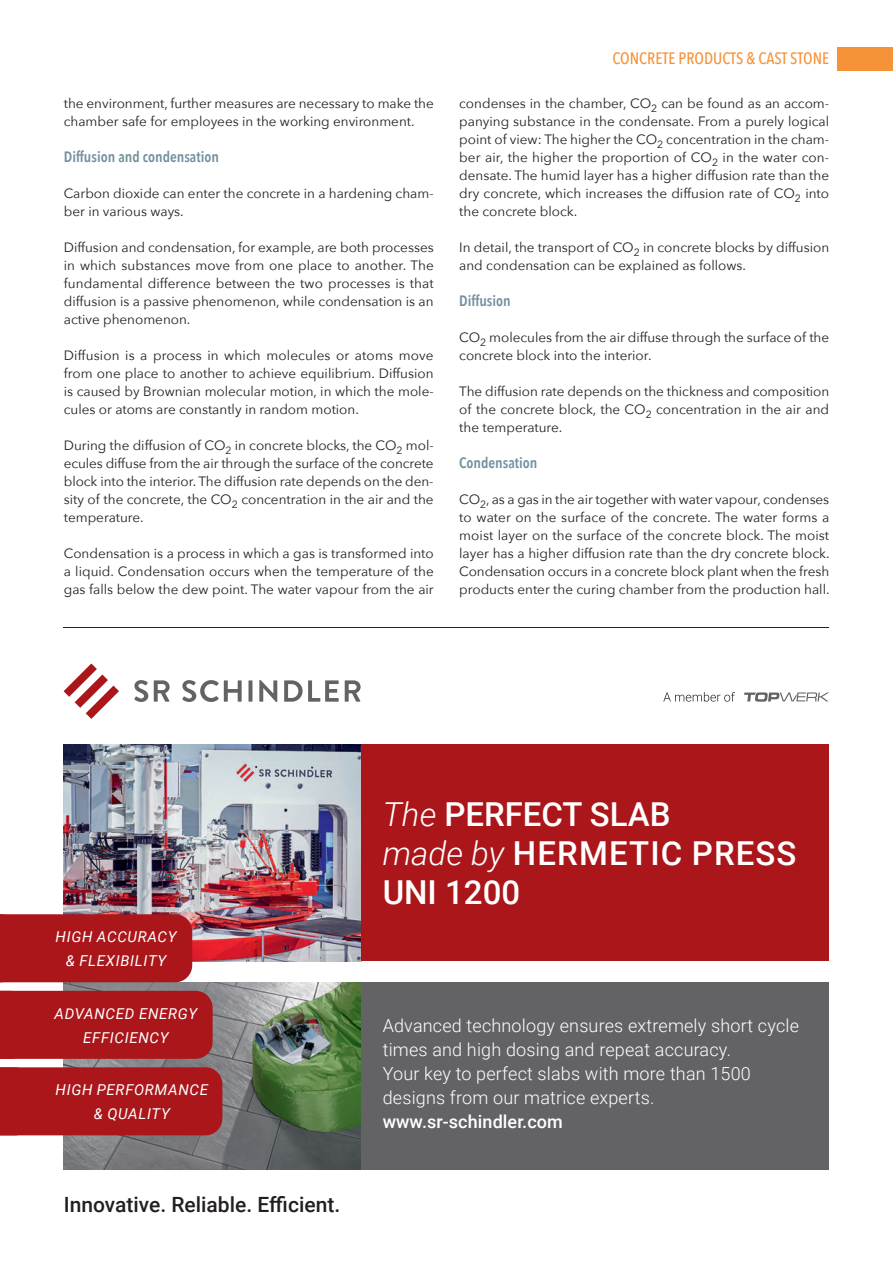
<style>
.page{position:relative;width:893px;height:1263px;background:#fff}
.page>*{position:absolute;margin:0;border:0;box-sizing:border-box;transform-origin:0 0}
.t1{font:500 33px/39px "Roboto";color:#fff}
.t2{font:500 21px "Roboto";color:#231f20}
.t3{font:300 18px/24px "Roboto";letter-spacing:.01em;color:#fff}
.t4{font:500 18px "Roboto";letter-spacing:.005em;color:#fff}
.t5{font:500 16.5px "Avenir Next Condensed";color:#f69238}
.t6{font:italic 15px/24px "Roboto";letter-spacing:.045em;color:#fff;text-align:center}
.t7{font:600 15px "Avenir Next Condensed";color:#73909f}
.t8{font:13.5px/18px "Avenir Next";color:#231f20;text-align:justify}
.s1{font-weight:300;font-style:italic}
</style>
<div class="page">
<div style="left:838px;top:47px;width:55px;height:23px;background:#f69238"></div>
<hr style="left:64px;top:627px;width:765px;height:1px;background:#231f20">
<svg style="left:663px;top:692px;width:72px;height:10px"></svg>
<svg style="left:744px;top:692px;width:85px;height:10px"></svg>
<img style="left:64px;top:744px;width:297px;height:217px">
<div style="left:356px;top:982px;width:473px;height:187px;background:#636366"></div>
<svg style="left:64px;top:664px;width:55px;height:55px"></svg>
<svg style="left:134px;top:680px;width:14px;height:22px"></svg>
<svg style="left:154px;top:680px;width:16px;height:22px"></svg>
<svg style="left:182px;top:680px;width:60px;height:22px"></svg>
<hr style="left:249px;top:680px;width:3px;height:22px;background:#636366">
<svg style="left:259px;top:680px;width:18px;height:22px"></svg>
<svg style="left:284px;top:680px;width:55px;height:22px"></svg>
<svg style="left:345px;top:680px;width:16px;height:22px"></svg>
<div style="left:361px;top:744px;width:468px;height:217px;background:#ab161a"></div>
<img style="left:64px;top:982px;width:297px;height:187px">
<div style="left:0;top:914px;width:192px;height:68px;background:#ab161a"></div>
<div style="left:0;top:991px;width:213px;height:68px;background:#ab161a"></div>
<div style="left:0;top:1067px;width:222px;height:68px;background:#ab161a"></div>
<p class="t8" style="left:64px;top:94px;width:372px">the environment, further measures are necessary to make the chamber safe for employees in the working environment.</p>
<p class="t7" style="left:64px;top:144px;width:157px">Diffusion and condensation</p>
<p class="t8" style="left:64px;top:184px;width:371px">Carbon dioxide can enter the concrete in a hardening cham&shy;ber in various ways.</p>
<p class="t8" style="left:64px;top:238px;width:371px">Diffusion and condensation, for example, are both processes in which substances move from one place to another. The fundamental difference between the two processes is that diffusion is a passive phenomenon, while condensation is an active phenomenon.</p>
<p class="t8" style="left:64px;top:346px;width:371px">Diffusion is a process in which molecules or atoms move from one place to another to achieve equilibrium. Diffusion is caused by Brownian molecular motion, in which the mole&shy;cules or atoms are constantly in random motion.</p>
<p class="t8" style="left:64px;top:436px;width:371px">During the diffusion of CO<sub>2</sub> in concrete blocks, the CO<sub>2</sub> mol&shy;ecules diffuse from the air through the surface of the concrete block into the interior. The diffusion rate depends on the den&shy;sity of the concrete, the CO<sub>2</sub> concentration in the air and the temperature.</p>
<p class="t8" style="left:64px;top:544px;width:372px">Condensation is a process in which a gas is transformed into a liquid. Condensation occurs when the temperature of the gas falls below the dew point. The water vapour from the air</p>
<p class="t5" style="left:612px;top:49px;width:218px">CONCRETE PRODUCTS &amp; CAST STONE</p>
<p class="t8" style="left:459px;top:94px;width:371px">condenses in the chamber, CO<sub>2</sub> can be found as an accom&shy;panying substance in the condensate. From a purely logical point of view: The higher the CO<sub>2</sub> concentration in the cham&shy;ber air, the higher the proportion of CO<sub>2</sub> in the water con&shy;densate. The humid layer has a higher diffusion rate than the dry concrete, which increases the diffusion rate of CO<sub>2</sub> into the concrete block.</p>
<p class="t8" style="left:459px;top:238px;width:371px">In detail, the transport of CO<sub>2</sub> in concrete blocks by diffusion and condensation can be explained as follows.</p>
<p class="t7" style="left:459px;top:288px;width:53px">Diffusion</p>
<p class="t8" style="left:459px;top:328px;width:371px">CO<sub>2</sub> molecules from the air diffuse through the surface of the concrete block into the interior.</p>
<p class="t8" style="left:459px;top:382px;width:372px">The diffusion rate depends on the thickness and composition of the concrete block, the CO<sub>2</sub> concentration in the air and the temperature.</p>
<p class="t7" style="left:459px;top:450px;width:80px">Condensation</p>
<p class="t8" style="left:459px;top:490px;width:372px">CO<sub>2</sub>, as a gas in the air together with water vapour, condenses to water on the surface of the concrete. The water forms a moist layer on the surface of the concrete block. The moist layer has a higher diffusion rate than the dry concrete block.<br>Condensation occurs in a concrete block plant when the fresh products enter the curing chamber from the production hall.</p>
<p class="t6" style="left:56px;top:924px;width:123px">HIGH ACCURACY &amp; FLEXIBILITY</p>
<p class="t6" style="left:54px;top:1001px;width:144px">ADVANCED ENERGY<br>EFFICIENCY</p>
<p class="t6" style="left:56px;top:1077px;width:154px">HIGH PERFORMANCE &amp; QUALITY</p>
<h2 class="t2" style="left:64px;top:1190px;width:278px">Innovative. Reliable. Efficient.</h2>
<h1 class="t1" style="left:383px;top:793px;width:415px"><span class="s1">The</span> PERFECT SLAB<br><span class="s1">made by</span> HERMETIC PRESS<br>UNI 1200</h1>
<h3 class="t3" style="left:383px;top:1013px;width:418px">Advanced technology ensures extremely short cycle times and high dosing and repeat accuracy.<br>Your key to perfect slabs with more than 1500 designs from our matrice experts.</h3>
<h3 class="t4" style="left:383px;top:1109px;width:182px">www.sr-schindler.com</h3>
</div>
